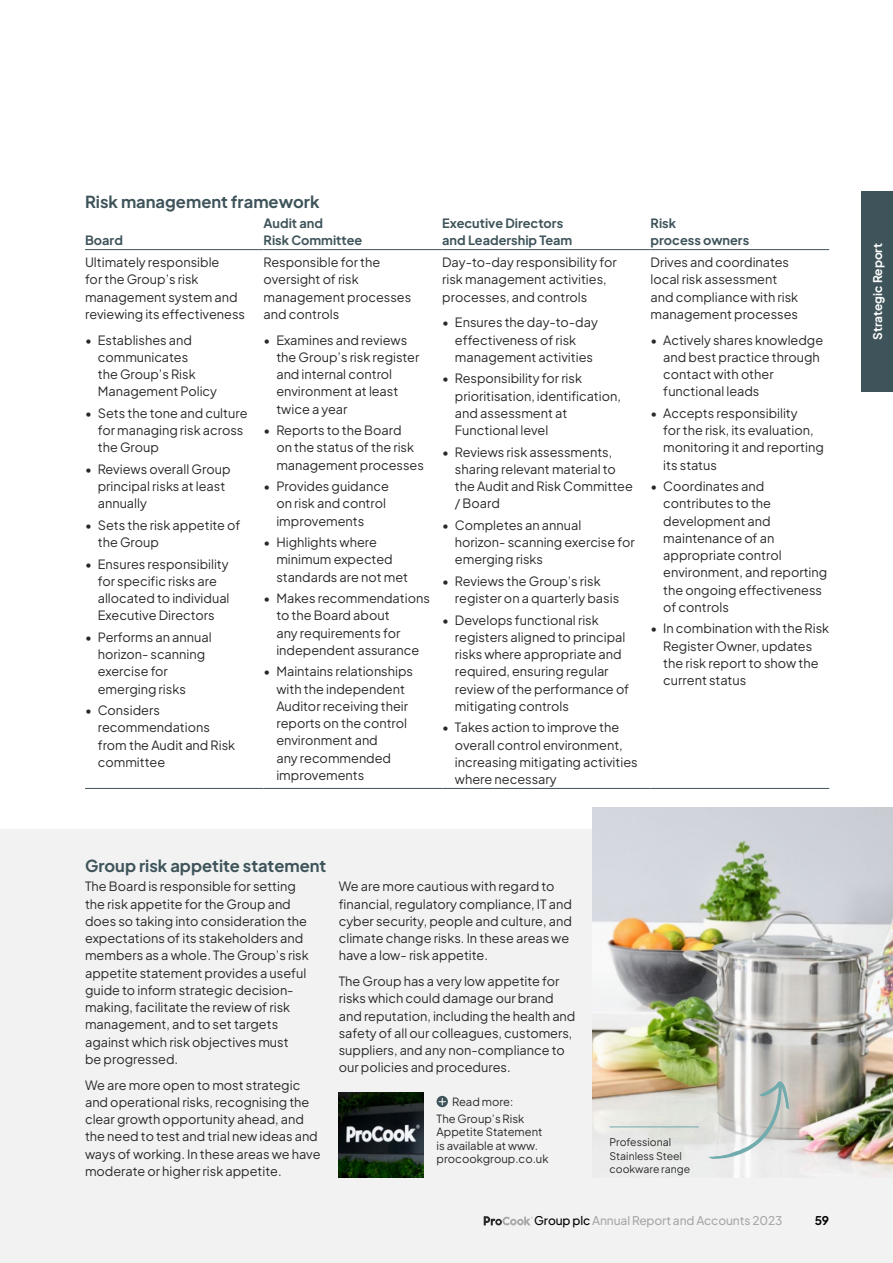
<style>
.page{position:relative;width:893px;height:1263px;background:#fff}
.page>*{position:absolute;margin:0;border:0;box-sizing:border-box;transform-origin:0 0}
.t1{font:700 16.5px "Plus Jakarta Sans";color:#3e545a}
.t2{font:12.75px/17.2px "Plus Jakarta Sans";color:#282829}
.t3{font:700 12.75px/17.2px "Plus Jakarta Sans";color:#3e545a}
.t4{font:500 12px "Plus Jakarta Sans";letter-spacing:-.01em;color:#a8a8a7}
.t5{font:700 12px "Plus Jakarta Sans";color:#fff}
.t6{font:700 12px "Plus Jakarta Sans";color:#000}
.t7{font:11.25px/13.5px "Plus Jakarta Sans";color:#282829;text-align:center}
.t8{font:10.5px/13.5px "Plus Jakarta Sans";color:#282829}
.s1{color:#000}
</style>
<div class="page">
<div style="left:0;top:829px;width:893px;height:434px;background:#f2f2f2"></div>
<hr style="left:85px;top:788px;width:179px;height:1px;background:#3e545a">
<hr style="left:264px;top:788px;width:178px;height:1px;background:#3e545a">
<hr style="left:442px;top:788px;width:209px;height:1px;background:#3e545a">
<hr style="left:651px;top:788px;width:178px;height:1px;background:#3e545a">
<hr style="left:85px;top:249px;width:179px;height:1px;background:#3e545a">
<hr style="left:264px;top:249px;width:178px;height:1px;background:#3e545a">
<hr style="left:442px;top:249px;width:209px;height:1px;background:#3e545a">
<hr style="left:651px;top:249px;width:178px;height:1px;background:#3e545a">
<img style="left:592px;top:808px;width:301px;height:366px">
<div style="left:437px;top:1096px;width:11px;height:11px;background:#3e545a;border-radius:50%"></div>
<svg style="left:439px;top:1098px;width:6px;height:7px"></svg>
<img style="left:339px;top:1093px;width:85px;height:85px">
<hr style="left:609px;top:1126px;width:90px;height:1px;background:#71abae">
<svg style="left:708px;top:1081px;width:81px;height:78px"></svg>
<svg style="left:484px;top:1216px;width:49px;height:9px"></svg>
<div style="left:861px;top:191px;width:32px;height:200px;background:#3e545a"></div>
<p class="t1" style="left:85px;top:188px;width:236px">Risk management framework</p>
<p class="t3" style="left:85px;top:230px;width:39px">Board</p>
<p class="t3" style="left:264px;top:213px;width:100px">Audit and<br>Risk Committee</p>
<p class="t3" style="left:442px;top:213px;width:132px">Executive Directors and Leadership Team</p>
<p class="t3" style="left:651px;top:213px;width:100px">Risk<br>process owners</p>
<p class="t2" style="left:85px;top:252px;width:162px">Ultimately responsible<br>for the Group’s risk management system and reviewing its effectiveness</p>
<p class="t2" style="left:98px;top:330px;width:121px;text-indent:-13px">• Establishes and communicates<br>the Group’s Risk<br>Management Policy</p>
<p class="t2" style="left:98px;top:403px;width:151px;text-indent:-13px">• Sets the tone and culture for managing risk across the Group</p>
<p class="t2" style="left:98px;top:459px;width:134px;text-indent:-13px">• Reviews overall Group principal risks at least annually</p>
<p class="t2" style="left:98px;top:515px;width:144px;text-indent:-13px">• Sets the risk appetite of the Group</p>
<p class="t2" style="left:98px;top:554px;width:133px;text-indent:-13px">• Ensures responsibility for specific risks are allocated to individual<br>Executive Directors</p>
<p class="t2" style="left:98px;top:627px;width:115px;text-indent:-13px">• Performs an annual horizon- scanning exercise for emerging risks</p>
<p class="t2" style="left:98px;top:700px;width:139px;text-indent:-13px">• Considers recommendations from the Audit and Risk committee</p>
<p class="t2" style="left:264px;top:252px;width:149px">Responsible for the oversight of risk management processes and controls</p>
<p class="t2" style="left:276px;top:330px;width:145px;text-indent:-13px">• Examines and reviews the Group’s risk register and internal control environment at least twice a year</p>
<p class="t2" style="left:276px;top:420px;width:149px;text-indent:-13px">• Reports to the Board<br>on the status of the risk management processes</p>
<p class="t2" style="left:276px;top:476px;width:114px;text-indent:-13px">• Provides guidance on risk and control improvements</p>
<p class="t2" style="left:276px;top:532px;width:133px;text-indent:-13px">• Highlights where minimum expected standards are not met</p>
<p class="t2" style="left:276px;top:588px;width:155px;text-indent:-13px">• Makes recommendations to the Board about<br>any requirements for independent assurance</p>
<p class="t2" style="left:276px;top:662px;width:138px;text-indent:-13px">• Maintains relationships with the independent<br>Auditor receiving their reports on the control environment and<br>any recommended improvements</p>
<p class="t2" style="left:442px;top:252px;width:176px">Day-to-day responsibility for risk management activities, processes, and controls</p>
<p class="t2" style="left:455px;top:313px;width:144px;text-indent:-13px">• Ensures the day-to-day effectiveness of risk management activities</p>
<p class="t2" style="left:455px;top:369px;width:167px;text-indent:-13px">• Responsibility for risk prioritisation, identification, and assessment at<br>Functional level</p>
<p class="t2" style="left:455px;top:442px;width:179px;text-indent:-13px">• Reviews risk assessments, sharing relevant material to the Audit and Risk Committee / Board</p>
<p class="t2" style="left:455px;top:515px;width:181px;text-indent:-13px">• Completes an annual horizon- scanning exercise for emerging risks</p>
<p class="t2" style="left:455px;top:571px;width:166px;text-indent:-13px">• Reviews the Group’s risk register on a quarterly basis</p>
<p class="t2" style="left:455px;top:610px;width:176px;text-indent:-13px">• Develops functional risk registers aligned to principal risks where appropriate and required, ensuring regular review of the performance of mitigating controls</p>
<p class="t2" style="left:455px;top:718px;width:184px;text-indent:-13px">• Takes action to improve the overall control environment, increasing mitigating activities where necessary</p>
<p class="t2" style="left:651px;top:252px;width:149px">Drives and coordinates local risk assessment and compliance with risk management processes</p>
<p class="t2" style="left:663px;top:330px;width:161px;text-indent:-13px">• Actively shares knowledge and best practice through contact with other functional leads</p>
<p class="t2" style="left:663px;top:403px;width:162px;text-indent:-13px">• Accepts responsibility<br>for the risk, its evaluation, monitoring it and reporting its status</p>
<p class="t2" style="left:663px;top:476px;width:165px;text-indent:-13px">• Coordinates and contributes to the development and maintenance of an appropriate control environment, and reporting the ongoing effectiveness of controls</p>
<p class="t2" style="left:663px;top:619px;width:167px;text-indent:-13px">• In combination with the Risk<br>Register Owner, updates the risk report to show the current status</p>
<p class="t1" style="left:85px;top:851px;width:243px">Group risk appetite statement</p>
<p class="t2" style="left:85px;top:876px;width:225px">The Board is responsible for setting the risk appetite for the Group and does so taking into consideration the expectations of its stakeholders and members as a whole. The Group’s risk appetite statement provides a useful guide to inform strategic decision&shy;making, facilitate the review of risk management, and to set targets against which risk objectives must<br>be progressed.</p>
<p class="t2" style="left:85px;top:1075px;width:237px">We are more open to most strategic and operational risks, recognising the clear growth opportunity ahead, and the need to test and trial new ideas and ways of working. In these areas we have moderate or higher risk appetite.</p>
<p class="t2" style="left:339px;top:876px;width:235px">We are more cautious with regard to financial, regulatory compliance, IT and cyber security, people and culture, and climate change risks. In these areas we have a low- risk appetite.</p>
<p class="t2" style="left:339px;top:971px;width:238px">The Group has a very low appetite for risks which could damage our brand and reputation, including the health and safety of all our colleagues, customers, suppliers, and any non-compliance to our policies and procedures.</p>
<p class="t7" style="left:437px;top:1092px;width:89px;line-height:16.5px">Read more:<br>The Group’s Risk</p>
<p class="t7" style="left:437px;top:1124px;width:113px;text-align:left">Appetite Statement is available at www. procookgroup.co.uk</p>
<p class="t8" style="left:609px;top:1134px;width:82px">Professional<br>Stainless Steel cookware range</p>
<p class="t4" style="left:534px;top:1210px;width:250px"><span class="s1">Group plc</span> Annual Report and Accounts 2023</p>
<p class="t6" style="left:815px;top:1210px;width:16px">59</p>
<p class="t5" style="left:867px;top:340px;width:98px;rotate:-90deg">Strategic Report</p>
</div>
